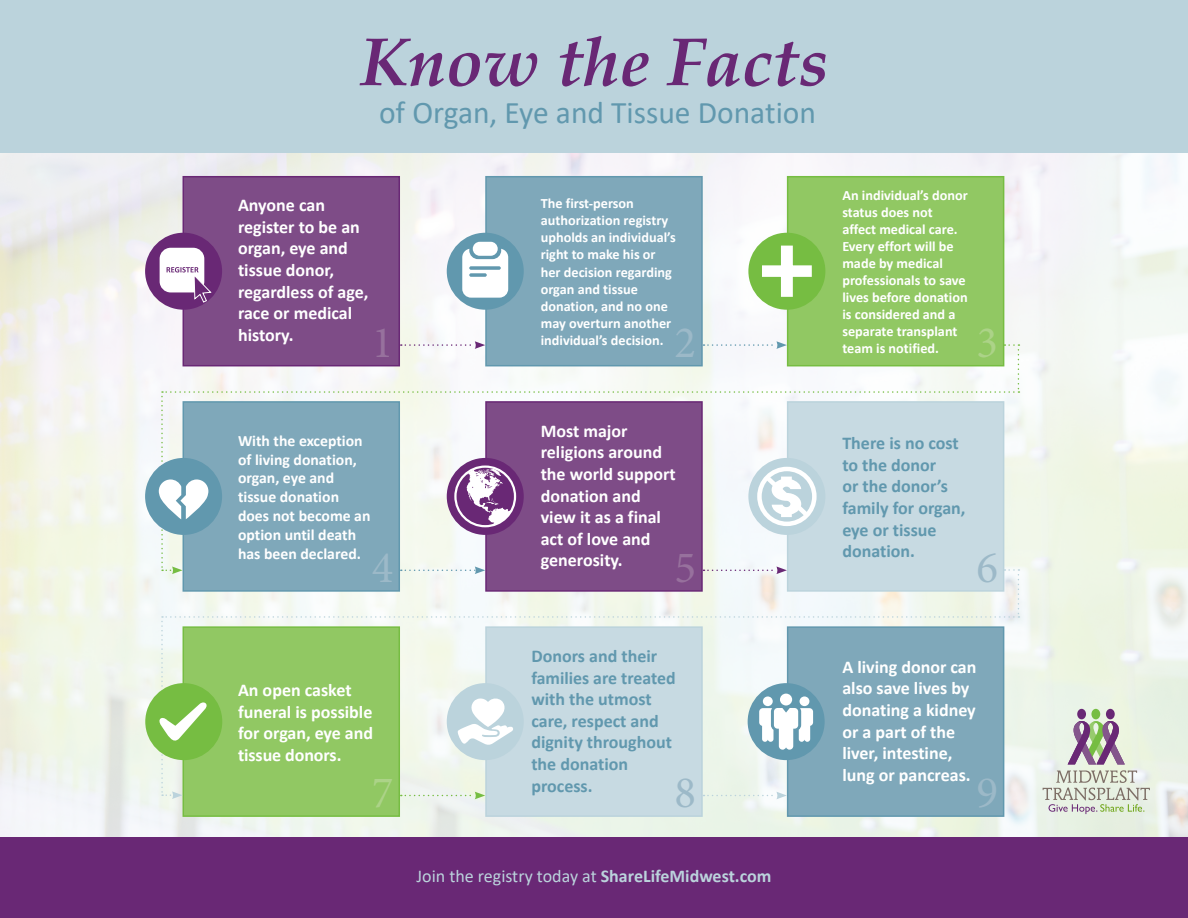
<style>
.page{position:relative;width:1188px;height:918px;background:#fff}
.page>*{position:absolute;margin:0;border:0;box-sizing:border-box;transform-origin:0 0}
.t1{font:italic 700 67.5px "Palatino Linotype";color:#692875}
.t2{font:45px "Minion Pro";color:#9cb9c8}
.t3{font:45px "Minion Pro";color:#97719d}
.t4{font:45px "Minion Pro";color:#acd388}
.t5{font:31.5px "Calibri";color:#6198ae}
.t6{font:700 18px/21.6px "Calibri";color:#fff}
.t7{font:700 18px/21.6px "Calibri";color:#6198ae}
.t8{font:18px "Calibri";color:#bbd3dc}
.t9{font:700 15.75px/18.9px "Calibri";color:#fff}
.t10{font:700 14.25px/17.1px "Calibri";color:#fff}
.s1{font-weight:700}
</style>
<div class="page">
<img style="left:0;top:152px;width:1188px;height:685px">
<div style="left:0;top:837px;width:1188px;height:81px;background:#692875"></div>
<div style="left:0;top:0;width:1188px;height:152px;background:#bbd3dc"></div>
<div style="left:485px;top:176px;width:218px;height:190px;background:#7fa8ba;border:2px solid #6198ae"></div>
<div style="left:485px;top:626px;width:218px;height:191px;background:#c7dae2"></div>
<div style="left:787px;top:176px;width:217px;height:190px;background:#91c863;border:2px solid #76bd42"></div>
<div style="left:183px;top:176px;width:217px;height:190px;background:#7e4c87;border:2px solid #692875"></div>
<div style="left:183px;top:626px;width:217px;height:191px;background:#91c863;border:2px solid #76bd42"></div>
<div style="left:787px;top:626px;width:217px;height:191px;background:#7fa8ba;border:2px solid #6198ae"></div>
<div style="left:145px;top:233px;width:77px;height:77px;background:#692875;border-radius:50%"></div>
<div style="left:161px;top:249px;width:42px;height:43px;background:#fff;border-radius:10px"></div>
<div style="left:160px;top:248px;width:44px;height:44px;border:2px solid #fff;border-radius:10px"></div>
<svg style="left:167px;top:267px;width:44px;height:36px"></svg>
<div style="left:748px;top:233px;width:77px;height:77px;background:#76bd42;border-radius:50%"></div>
<svg style="left:762px;top:245px;width:50px;height:52px"></svg>
<div style="left:145px;top:458px;width:77px;height:77px;background:#6198ae;border-radius:50%"></div>
<div style="left:145px;top:683px;width:77px;height:77px;background:#76bd42;border-radius:50%"></div>
<div style="left:447px;top:233px;width:77px;height:77px;background:#6198ae;border-radius:50%"></div>
<div style="left:473px;top:242px;width:25px;height:14px;background:#fff;border-radius:7px"></div>
<svg style="left:462px;top:249px;width:46px;height:49px"></svg>
<svg style="left:1043px;top:770px;width:107px;height:44px"></svg>
<div style="left:1077px;top:709px;width:9px;height:10px;background:#692875;border-radius:50%"></div>
<div style="left:1106px;top:709px;width:9px;height:10px;background:#692875;border-radius:50%"></div>
<div style="left:1091px;top:709px;width:9px;height:10px;background:#76bd42;border-radius:50%"></div>
<svg style="left:1068px;top:721px;width:57px;height:43px"></svg>
<svg style="left:156px;top:341px;width:863px;height:458px"></svg>
<p class="t1" style="left:360px;top:14px;width:470px">Know the Facts</p>
<p class="t5" style="left:379px;top:91px;width:439px">of Organ, Eye and Tissue Donation</p>
<p class="t6" style="left:238px;top:194px;width:132px">Anyone can register to be an organ, eye and tissue donor, regardless of age, race or medical history.</p>
<p class="t10" style="left:541px;top:195px;width:137px">The first-person authorization registry upholds an individual’s right to make his or her decision regarding organ and tissue donation, and no one may overturn another individual’s decision.</p>
<p class="t10" style="left:842px;top:186px;width:127px">An individual’s donor status does not affect medical care.<br>Every effort will be made by medical professionals to save lives before donation is considered and a separate transplant team is notified.</p>
<p class="t3" style="left:372px;top:313px;width:23px">1</p>
<p class="t2" style="left:674px;top:313px;width:23px">2</p>
<p class="t4" style="left:977px;top:313px;width:23px">3</p>
<p class="t9" style="left:238px;top:431px;width:134px">With the exception of living donation, organ, eye and tissue donation does not become an option until death has been declared.</p>
<p class="t6" style="left:541px;top:420px;width:137px">Most major religions around the world support donation and view it as a final act of love and generosity.</p>
<p class="t2" style="left:372px;top:538px;width:23px">4</p>
<p class="t3" style="left:674px;top:538px;width:23px">5</p>
<p class="t7" style="left:842px;top:432px;width:125px">There is no cost to the donor<br>or the donor’s family for organ, eye or tissue donation.</p>
<p class="t2" style="left:977px;top:538px;width:23px">6</p>
<p class="t6" style="left:238px;top:679px;width:137px">An open casket funeral is possible for organ, eye and tissue donors.</p>
<p class="t4" style="left:372px;top:763px;width:23px">7</p>
<p class="t7" style="left:531px;top:645px;width:146px">Donors and their families are treated with the utmost care, respect and dignity throughout the donation process.</p>
<p class="t6" style="left:842px;top:656px;width:136px">A living donor can also save lives by donating a kidney or a part of the liver, intestine, lung or pancreas.</p>
<p class="t2" style="left:674px;top:763px;width:23px">8</p>
<p class="t2" style="left:977px;top:763px;width:23px">9</p>
<p class="t8" style="left:416px;top:864px;width:357px">Join the registry today at <span class="s1">ShareLifeMidwest.com</span></p>
</div>
